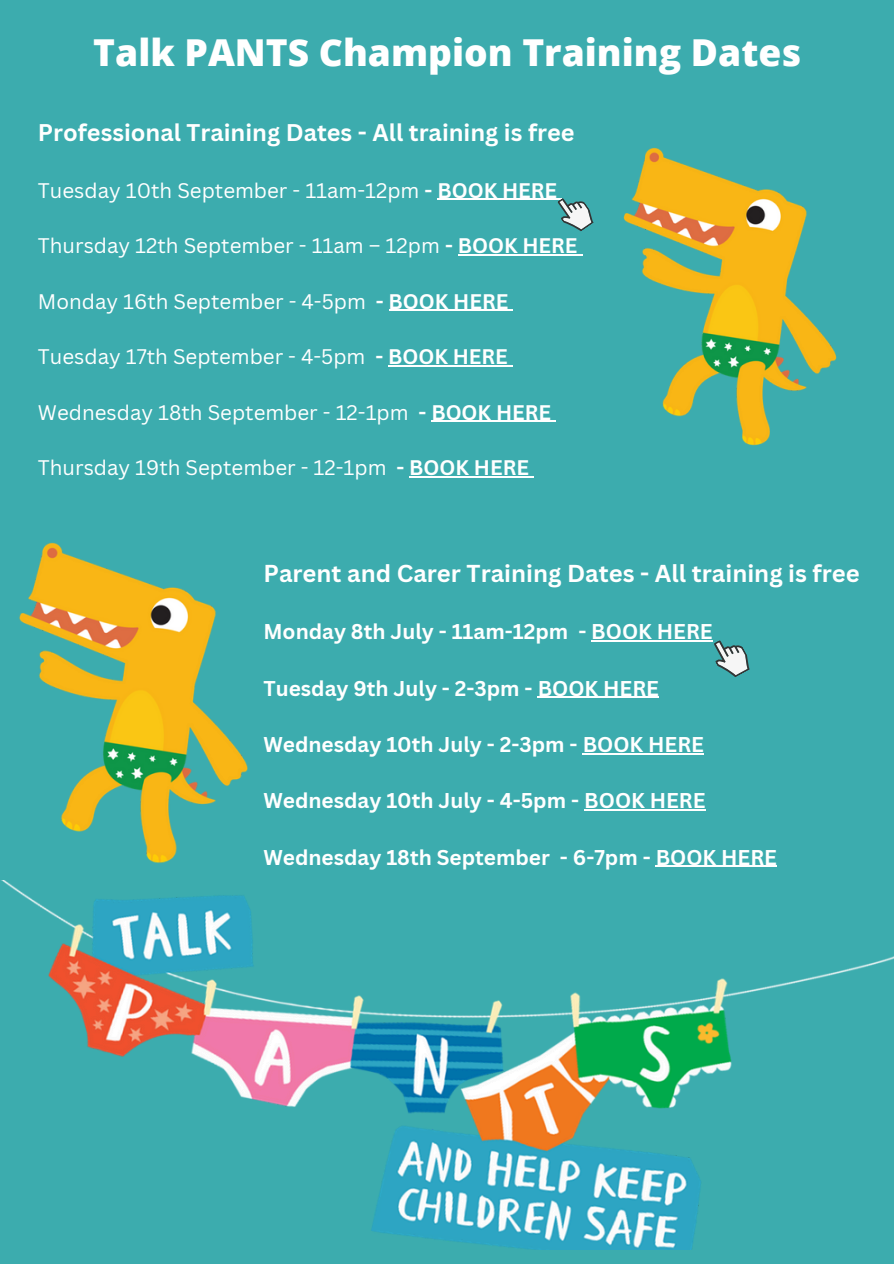
<style>
.page{position:relative;width:894px;height:1264px;background:#fff}
.page>*{position:absolute;margin:0;border:0;box-sizing:border-box;transform-origin:0 0}
.t1{font:800 37.05px "Open Sans";color:#fff}
.t2{font:700 23.85px "Canva Sans";color:#fff}
.t3{font:700 23.55px "Canva Sans";color:#fff}
.t4{font:700 20.85px "Canva Sans";color:#fff}
.t5{font:20.55px "Canva Sans";color:#fff}
.s1{font-weight:700}
</style>
<div class="page">
<div style="left:0;top:0;width:893px;height:1263px;background:#3cacae"></div>
<img style="left:623px;top:148px;width:214px;height:298px">
<hr style="left:437px;top:199px;width:120px;height:1px;background:#fff">
<hr style="left:457px;top:254px;width:120px;height:1px;background:#fff">
<hr style="left:388px;top:310px;width:120px;height:1px;background:#fff">
<hr style="left:388px;top:365px;width:120px;height:1px;background:#fff">
<hr style="left:431px;top:421px;width:120px;height:1px;background:#fff">
<hr style="left:409px;top:476px;width:120px;height:1px;background:#fff">
<img style="left:19px;top:542px;width:229px;height:321px">
<hr style="left:591px;top:640px;width:121px;height:1px;background:#fff">
<hr style="left:537px;top:696px;width:122px;height:2px;background:#fff">
<hr style="left:582px;top:753px;width:122px;height:1px;background:#fff">
<hr style="left:584px;top:809px;width:121px;height:1px;background:#fff">
<hr style="left:655px;top:865px;width:122px;height:1px;background:#fff">
<svg style="left:551px;top:198px;width:43px;height:33px"></svg>
<svg style="left:706px;top:640px;width:44px;height:37px"></svg>
<img style="left:1px;top:880px;width:892px;height:369px">
<p class="t1" style="left:93px;top:26px;width:709px">Talk PANTS Champion Training Dates</p>
<h2 class="t3" style="left:38px;top:116px;width:538px">Professional Training Dates - All training is free</h2>
<p class="t5" style="left:38px;top:176px;width:520px">Tuesday 10th September - 11am-12pm <span class="s1">- BOOK HERE</span></p>
<p class="t5" style="left:38px;top:231px;width:541px">Thursday 12th September - 11am – 12pm <span class="s1">- BOOK HERE</span></p>
<p class="t5" style="left:38px;top:287px;width:472px">Monday 16th September - 4-5pm <span class="s1">- BOOK HERE</span></p>
<p class="t5" style="left:38px;top:342px;width:471px">Tuesday 17th September - 4-5pm <span class="s1">- BOOK HERE</span></p>
<p class="t5" style="left:38px;top:398px;width:514px">Wednesday 18th September - 12-1pm <span class="s1">- BOOK HERE</span></p>
<p class="t5" style="left:38px;top:453px;width:492px">Thursday 19th September - 12-1pm <span class="s1">- BOOK HERE</span></p>
<p class="t2" style="left:263px;top:556px;width:597px">Parent and Carer Training Dates - All training is free</p>
<h2 class="t4" style="left:263px;top:617px;width:450px">Monday 8th July - 11am-12pm - BOOK HERE</h2>
<h3 class="t4" style="left:263px;top:673px;width:397px">Tuesday 9th July - 2-3pm - BOOK HERE</h3>
<h3 class="t4" style="left:263px;top:729px;width:442px">Wednesday 10th July - 2-3pm - BOOK HERE</h3>
<h3 class="t4" style="left:263px;top:786px;width:443px">Wednesday 10th July - 4-5pm - BOOK HERE</h3>
<h3 class="t4" style="left:263px;top:842px;width:515px">Wednesday 18th September - 6-7pm - BOOK HERE</h3>
</div>
